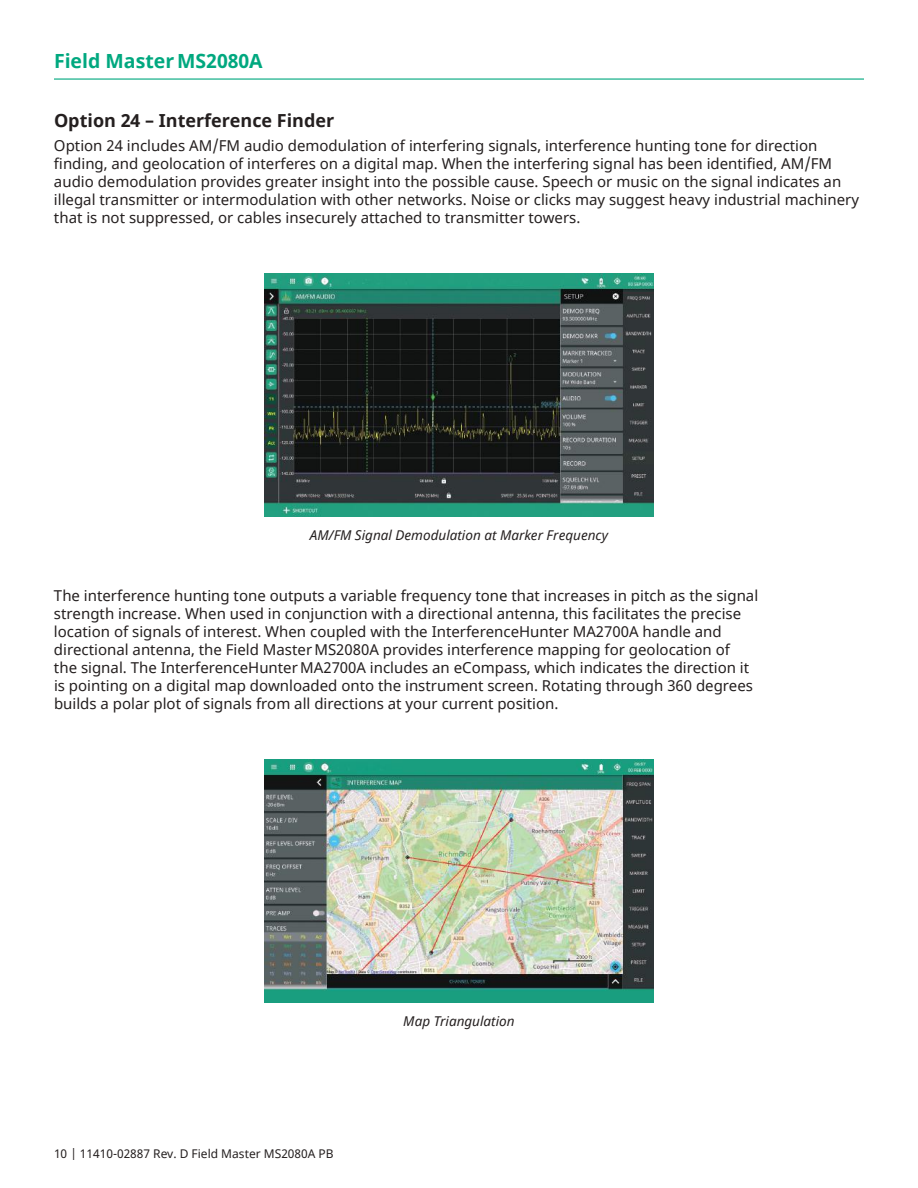
<style>
.page{position:relative;width:918px;height:1188px;background:#fff}
.page>*{position:absolute;margin:0;border:0;box-sizing:border-box;transform-origin:0 0}
.t1{font:700 19.5px "Noto Sans";color:#00a87f}
.t2{font:700 18px "Noto Sans";color:#241f1f}
.t3{font:15px/18px "Noto Sans";color:#241f1f}
.t4{font:italic 13.5px "Noto Sans";color:#241f1f}
.t5{font:12px "Noto Sans";color:#241f1f}
</style>
<div class="page">
<img style="left:265px;top:274px;width:388px;height:242px">
<hr style="left:54px;top:78px;width:810px;height:2px;background:#00a87f">
<img style="left:265px;top:760px;width:388px;height:242px">
<h1 class="t1" style="left:54px;top:47px;width:210px">Field MasterMS2080A</h1>
<p class="t2" style="left:54px;top:108px;width:282px">Option 24 – Interference Finder</p>
<p class="t3" style="left:54px;top:137px;width:807px">Option 24 includes AM/FM audio demodulation of interfering signals, interference hunting tone for direction finding, and geolocation of interferes on a digital map. When the interfering signal has been identified, AM/FM audio demodulation provides greater insight into the possible cause. Speech or music on the signal indicates an illegal transmitter or intermodulation with other networks. Noise or clicks may suggest heavy industrial machinery that is not suppressed, or cables insecurely attached to transmitter towers.</p>
<p class="t4" style="left:310px;top:525px;width:300px">AM/FM Signal Demodulation at Marker Frequency</p>
<p class="t3" style="left:54px;top:587px;width:706px">The interference hunting tone outputs a variable frequency tone that increases in pitch as the signal strength increase. When used in conjunction with a directional antenna, this facilitates the precise location of signals of interest. When coupled with the InterferenceHunter MA2700A handle and directional antenna, the Field MasterMS2080A provides interference mapping for geolocation of<br>the signal. The InterferenceHunter MA2700A includes an eCompass, which indicates the direction it is pointing on a digital map downloaded onto the instrument screen. Rotating through 360 degrees builds a polar plot of signals from all directions at your current position.</p>
<p class="t5" style="left:54px;top:1146px;width:281px">10 | 11410-02887 Rev. D Field Master MS2080A PB</p>
<p class="t4" style="left:403px;top:1011px;width:113px">Map Triangulation</p>
</div>
